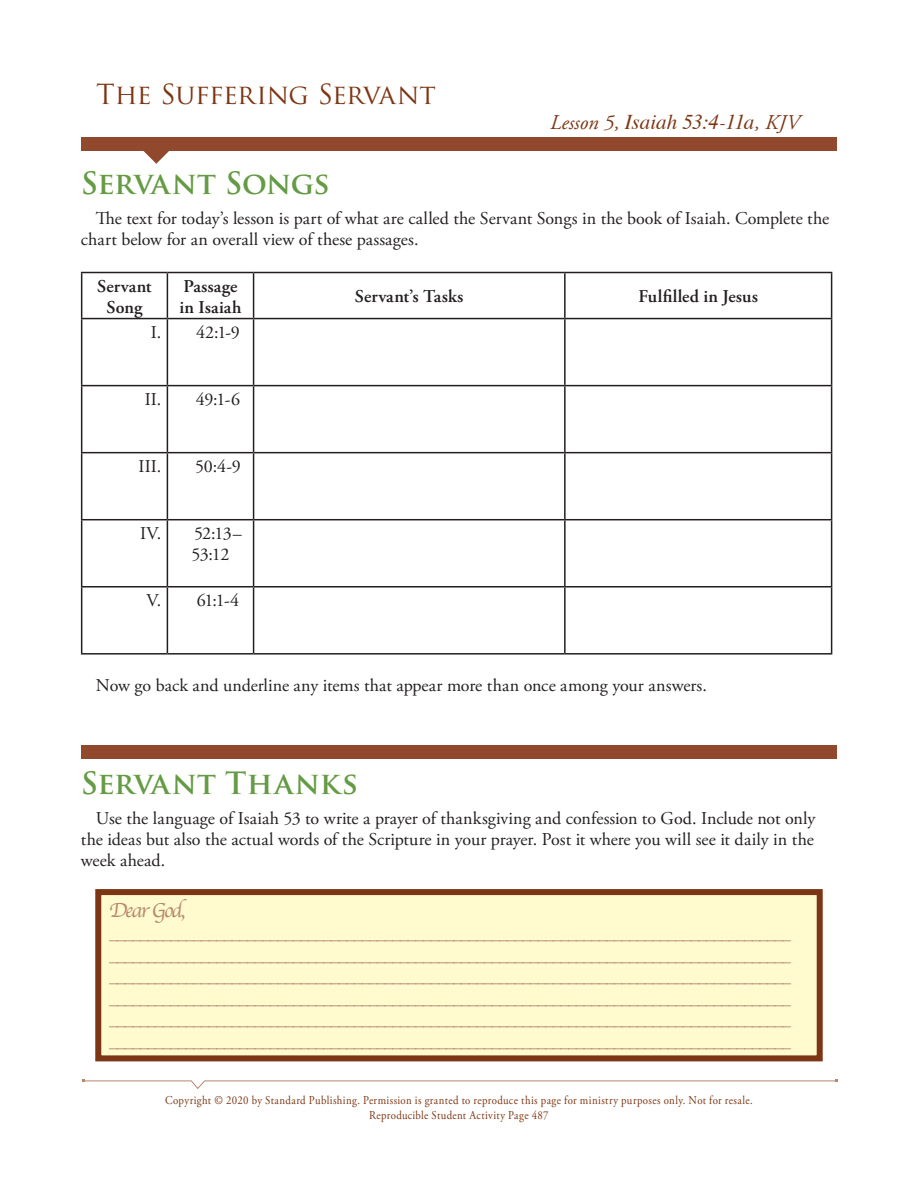
<style>
.page{position:relative;width:918px;height:1188px;background:#fff}
.page>*{position:absolute;margin:0;border:0;box-sizing:border-box;transform-origin:0 0}
.Repro_Head{font:700 30px "Trajan Pro";letter-spacing:.005em;color:#659b44}
.Repro_Head-2{font:700 30px "Trajan Pro";letter-spacing:-.02em;color:#659b44}
.Repro_Footer_Title{font:27px "Trajan Pro";letter-spacing:-.015em;color:#7c3615}
.Repro_Footer_Title-2{font:italic 21px "Times";letter-spacing:-.01em;color:#7c3615}
.t1{font:21px "Apple Chancery";letter-spacing:-.08em;color:#b5876e}
.t2{font:18px "Times";color:#b5876e}
.Repro_Body{font:18px/21px "Adobe Garamond Pro";color:#231f20}
.Repro_Body-2{font:600 18px/21px "Adobe Garamond Pro";letter-spacing:.005em;color:#231f20;text-align:center}
.Repro_Body-3{font:12px "Adobe Garamond Pro";letter-spacing:.035em;color:#7c3615;scale:.9 1}
.s1{font-family:"Adobe Garamond Pro"}
</style>
<div class="page">
<svg style="left:82px;top:1079px;width:756px;height:10px"></svg>
<div style="left:81px;top:137px;width:756px;height:14px;background:#90492c"></div>
<svg style="left:144px;top:151px;width:25px;height:13px"></svg>
<hr style="left:81px;top:272px;width:86px;height:1px;background:#231f20">
<hr style="left:81px;top:273px;width:1px;height:45px;background:#231f20">
<hr style="left:167px;top:272px;width:87px;height:1px;background:#231f20">
<hr style="left:167px;top:273px;width:1px;height:45px;background:#231f20">
<hr style="left:254px;top:272px;width:311px;height:1px;background:#231f20">
<hr style="left:253px;top:273px;width:1px;height:45px;background:#231f20">
<hr style="left:565px;top:272px;width:267px;height:1px;background:#231f20">
<hr style="left:564px;top:273px;width:2px;height:45px;background:#231f20">
<hr style="left:831px;top:273px;width:1px;height:45px;background:#231f20">
<hr style="left:81px;top:318px;width:86px;height:1px;background:#231f20">
<hr style="left:81px;top:319px;width:1px;height:66px;background:#231f20">
<hr style="left:167px;top:318px;width:87px;height:1px;background:#231f20">
<hr style="left:167px;top:319px;width:1px;height:66px;background:#231f20">
<hr style="left:254px;top:318px;width:311px;height:1px;background:#231f20">
<hr style="left:253px;top:319px;width:1px;height:66px;background:#231f20">
<hr style="left:565px;top:318px;width:267px;height:1px;background:#231f20">
<hr style="left:564px;top:319px;width:2px;height:66px;background:#231f20">
<hr style="left:831px;top:319px;width:1px;height:66px;background:#231f20">
<hr style="left:81px;top:385px;width:86px;height:1px;background:#231f20">
<hr style="left:81px;top:386px;width:1px;height:66px;background:#231f20">
<hr style="left:167px;top:385px;width:87px;height:1px;background:#231f20">
<hr style="left:167px;top:386px;width:1px;height:66px;background:#231f20">
<hr style="left:254px;top:385px;width:311px;height:1px;background:#231f20">
<hr style="left:253px;top:386px;width:1px;height:66px;background:#231f20">
<hr style="left:565px;top:385px;width:267px;height:1px;background:#231f20">
<hr style="left:564px;top:386px;width:2px;height:66px;background:#231f20">
<hr style="left:831px;top:386px;width:1px;height:66px;background:#231f20">
<hr style="left:81px;top:452px;width:86px;height:1px;background:#231f20">
<hr style="left:81px;top:453px;width:1px;height:66px;background:#231f20">
<hr style="left:167px;top:452px;width:87px;height:1px;background:#231f20">
<hr style="left:167px;top:453px;width:1px;height:66px;background:#231f20">
<hr style="left:254px;top:452px;width:311px;height:1px;background:#231f20">
<hr style="left:253px;top:453px;width:1px;height:66px;background:#231f20">
<hr style="left:565px;top:452px;width:267px;height:1px;background:#231f20">
<hr style="left:564px;top:453px;width:2px;height:66px;background:#231f20">
<hr style="left:831px;top:453px;width:1px;height:66px;background:#231f20">
<hr style="left:81px;top:519px;width:86px;height:1px;background:#231f20">
<hr style="left:81px;top:520px;width:1px;height:66px;background:#231f20">
<hr style="left:167px;top:519px;width:87px;height:1px;background:#231f20">
<hr style="left:167px;top:520px;width:1px;height:66px;background:#231f20">
<hr style="left:254px;top:519px;width:311px;height:1px;background:#231f20">
<hr style="left:253px;top:520px;width:1px;height:66px;background:#231f20">
<hr style="left:565px;top:519px;width:267px;height:1px;background:#231f20">
<hr style="left:564px;top:520px;width:2px;height:66px;background:#231f20">
<hr style="left:831px;top:520px;width:1px;height:66px;background:#231f20">
<hr style="left:81px;top:586px;width:86px;height:2px;background:#231f20">
<hr style="left:81px;top:588px;width:1px;height:65px;background:#231f20">
<hr style="left:167px;top:586px;width:87px;height:2px;background:#231f20">
<hr style="left:167px;top:588px;width:1px;height:65px;background:#231f20">
<hr style="left:254px;top:586px;width:311px;height:2px;background:#231f20">
<hr style="left:253px;top:588px;width:1px;height:65px;background:#231f20">
<hr style="left:565px;top:586px;width:267px;height:2px;background:#231f20">
<hr style="left:564px;top:588px;width:2px;height:65px;background:#231f20">
<hr style="left:831px;top:588px;width:1px;height:65px;background:#231f20">
<hr style="left:81px;top:653px;width:86px;height:2px;background:#231f20">
<hr style="left:167px;top:653px;width:87px;height:2px;background:#231f20">
<hr style="left:254px;top:653px;width:311px;height:2px;background:#231f20">
<hr style="left:565px;top:653px;width:267px;height:2px;background:#231f20">
<div style="left:81px;top:745px;width:756px;height:14px;background:#90492c"></div>
<div style="left:95px;top:889px;width:728px;height:172px;background:#fffbcf;border:6px solid #7c3615"></div>
<p class="Repro_Footer_Title" style="left:96px;top:77px;width:341px">The Suffering Servant</p>
<p class="Repro_Footer_Title-2" style="left:550px;top:104px;width:251px"><span class="s1">Lesson 5,</span> Isaiah 53:4-11a<span class="s1">, KJV</span></p>
<p class="Repro_Head-2" style="left:81px;top:164px;width:250px">Servant Songs</p>
<p class="Repro_Body" style="left:81px;top:208px;width:750px;text-indent:15px">The text for today’s lesson is part of what are called the Servant Songs in the book of Isaiah. Complete the chart below for an overall view of these passages.</p>
<p class="Repro_Body-2" style="left:97px;top:276px;width:56px">Servant<br>Song</p>
<p class="Repro_Body-2" style="left:179px;top:276px;width:64px;text-align:left">Passage in Isaiah</p>
<p class="Repro_Body-2" style="left:355px;top:286px;width:110px">Servant’s Tasks</p>
<p class="Repro_Body-2" style="left:639px;top:286px;width:121px">Fulfilled in Jesus</p>
<p class="Repro_Body" style="left:151px;top:322px;width:12px">I.</p>
<p class="Repro_Body" style="left:196px;top:322px;width:45px">42:1-9</p>
<p class="Repro_Body" style="left:145px;top:389px;width:18px">II.</p>
<p class="Repro_Body" style="left:196px;top:389px;width:46px">49:1-6</p>
<p class="Repro_Body" style="left:139px;top:456px;width:24px">III.</p>
<p class="Repro_Body" style="left:195px;top:456px;width:47px">50:4-9</p>
<p class="Repro_Body" style="left:140px;top:523px;width:23px">IV.</p>
<p class="Repro_Body" style="left:191px;top:523px;width:52px">52:13–<br>53:12</p>
<p class="Repro_Body" style="left:147px;top:590px;width:16px">V.</p>
<p class="Repro_Body" style="left:197px;top:590px;width:44px">61:1-4</p>
<p class="Repro_Body" style="left:96px;top:675px;width:612px">Now go back and underline any items that appear more than once among your answers.</p>
<p class="Repro_Head" style="left:81px;top:765px;width:279px">Servant Thanks</p>
<p class="Repro_Body" style="left:81px;top:809px;width:736px;text-align:justify;text-indent:15px">Use the language of Isaiah 53 to write a prayer of thanksgiving and confession to God. Include not only the ideas but also the actual words of the Scripture in your prayer. Post it where you will see it daily in the week ahead.</p>
<p class="t1" style="left:109px;top:894px;width:78px">Dear God,</p>
<p class="t2" style="left:109px;top:916px;width:684px">_________________________________________________________________________________________</p>
<p class="t2" style="left:109px;top:938px;width:684px">_________________________________________________________________________________________</p>
<p class="t2" style="left:109px;top:959px;width:684px">_________________________________________________________________________________________</p>
<p class="t2" style="left:109px;top:981px;width:684px">_________________________________________________________________________________________</p>
<p class="t2" style="left:109px;top:1002px;width:684px">_________________________________________________________________________________________</p>
<p class="t2" style="left:109px;top:1024px;width:684px">_________________________________________________________________________________________</p>
<p class="Repro_Body-3" style="left:165px;top:1093px;width:654px">Copyright © 2020 by Standard Publishing. Permission is granted to reproduce this page for ministry purposes only. Not for resale.</p>
<p class="Repro_Body-3" style="left:369px;top:1108px;width:201px">Reproducible Student Activity Page 487</p>
</div>
